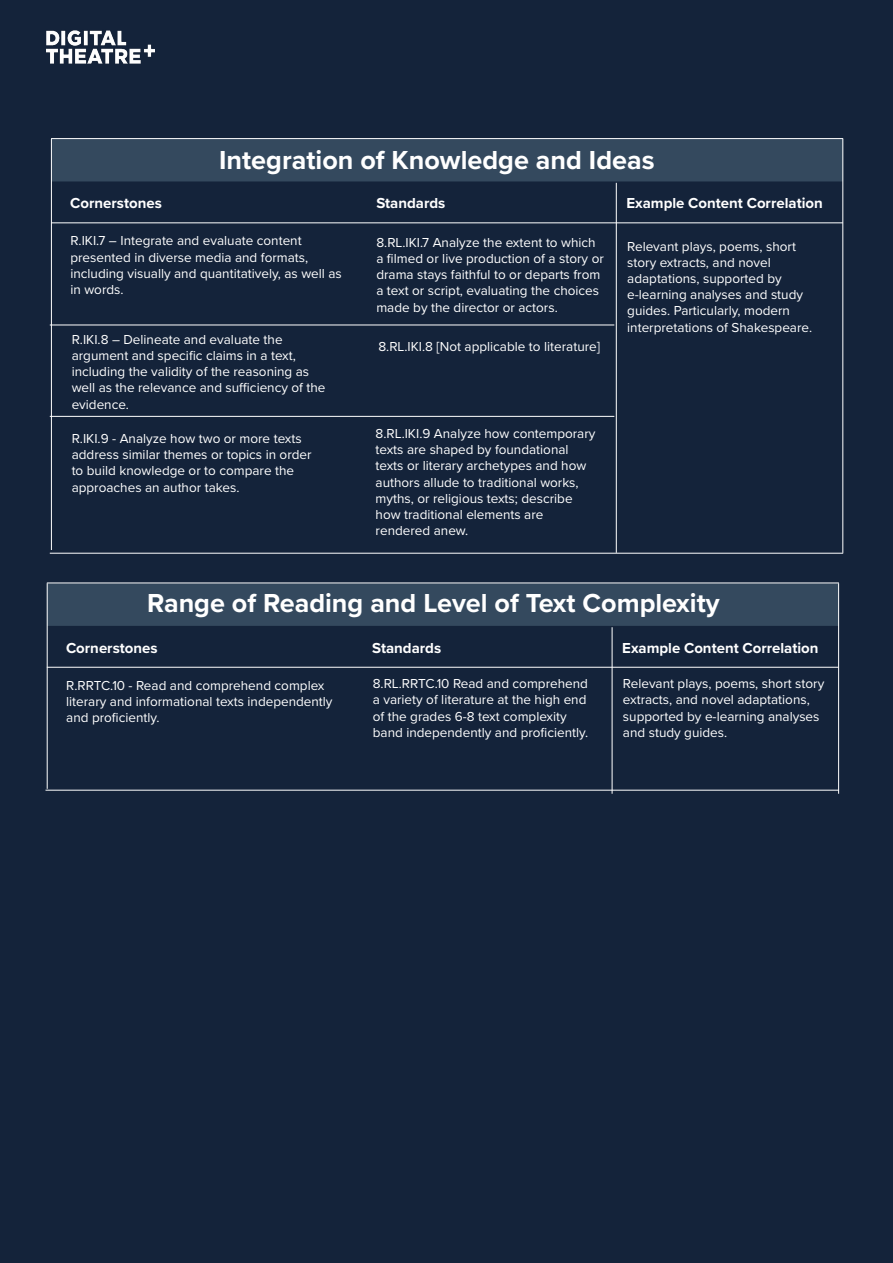
<style>
.page{position:relative;width:893px;height:1263px;background:#14233a}
.page>*{position:absolute;margin:0;border:0;box-sizing:border-box;transform-origin:0 0}
.t1{font:700 27px "Proxima Nova";color:#fff}
.t2{font:700 15px "Proxima Nova";color:#fff}
.t3{font:13.5px/16.2px "Proxima Nova";color:#fff}
</style>
<div class="page">
<img style="left:47px;top:29px;width:107px;height:35px">
<div style="left:51px;top:139px;width:792px;height:42px;background:#34495e;border:2px solid #34495e"></div>
<hr style="left:842px;top:139px;width:1px;height:414px;background:#fff">
<hr style="left:51px;top:139px;width:1px;height:411px;background:#fff">
<hr style="left:51px;top:138px;width:792px;height:1px;background:#fff">
<hr style="left:51px;top:222px;width:792px;height:1px;background:#fff">
<hr style="left:616px;top:183px;width:1px;height:370px;background:#fff">
<hr style="left:50px;top:325px;width:564px;height:1px;background:#fff">
<hr style="left:50px;top:416px;width:564px;height:1px;background:#fff">
<hr style="left:50px;top:553px;width:793px;height:1px;background:#fff">
<div style="left:47px;top:583px;width:792px;height:43px;background:#34495e"></div>
<hr style="left:838px;top:583px;width:1px;height:211px;background:#fff">
<hr style="left:47px;top:583px;width:1px;height:206px;background:#fff">
<hr style="left:47px;top:583px;width:792px;height:1px;background:#fff">
<hr style="left:47px;top:667px;width:792px;height:1px;background:#fff">
<hr style="left:612px;top:627px;width:1px;height:167px;background:#fff">
<hr style="left:46px;top:790px;width:793px;height:1px;background:#fff">
<h1 class="t1" style="left:219px;top:140px;width:437px">Integration of Knowledge and Ideas</h1>
<p class="t2" style="left:70px;top:192px;width:93px">Cornerstones</p>
<p class="t2" style="left:626px;top:192px;width:198px">Example Content Correlation</p>
<p class="t3" style="left:70px;top:232px;width:273px">R.IKI.7 – Integrate and evaluate content presented in diverse media and formats, including visually and quantitatively, as well as in words.</p>
<p class="t3" style="left:627px;top:237px;width:186px">Relevant plays, poems, short story extracts, and novel adaptations, supported by e-learning analyses and study guides. Particularly, modern interpretations of Shakespeare.</p>
<p class="t2" style="left:376px;top:192px;width:71px">Standards</p>
<p class="t3" style="left:376px;top:234px;width:229px">8.RL.IKI.7 Analyze the extent to which a filmed or live production of a story or drama stays faithful to or departs from a text or script, evaluating the choices made by the director or actors.</p>
<p class="t3" style="left:72px;top:331px;width:255px">R.IKI.8 – Delineate and evaluate the argument and specific claims in a text, including the validity of the reasoning as well as the relevance and sufficiency of the evidence.</p>
<p class="t3" style="left:378px;top:338px;width:223px">8.RL.IKI.8 [Not applicable to literature]</p>
<p class="t3" style="left:72px;top:430px;width:241px">R.IKI.9 - Analyze how two or more texts address similar themes or topics in order to build knowledge or to compare the approaches an author takes.</p>
<p class="t3" style="left:376px;top:425px;width:221px">8.RL.IKI.9 Analyze how contemporary texts are shaped by foundational texts or literary archetypes and how authors allude to traditional works, myths, or religious texts; describe how traditional elements are rendered anew.</p>
<h1 class="t1" style="left:147px;top:583px;width:574px">Range of Reading and Level of Text Complexity</h1>
<p class="t2" style="left:66px;top:636px;width:93px">Cornerstones</p>
<p class="t2" style="left:622px;top:636px;width:198px">Example Content Correlation</p>
<p class="t3" style="left:66px;top:677px;width:268px">R.RRTC.10 - Read and comprehend complex literary and informational texts independently and proficiently.</p>
<p class="t3" style="left:623px;top:675px;width:203px">Relevant plays, poems, short story extracts, and novel adaptations, supported by e-learning analyses and study guides.</p>
<p class="t2" style="left:372px;top:636px;width:71px">Standards</p>
<p class="t3" style="left:373px;top:675px;width:217px">8.RL.RRTC.10 Read and comprehend a variety of literature at the high end of the grades 6-8 text complexity band independently and proficiently.</p>
</div>
